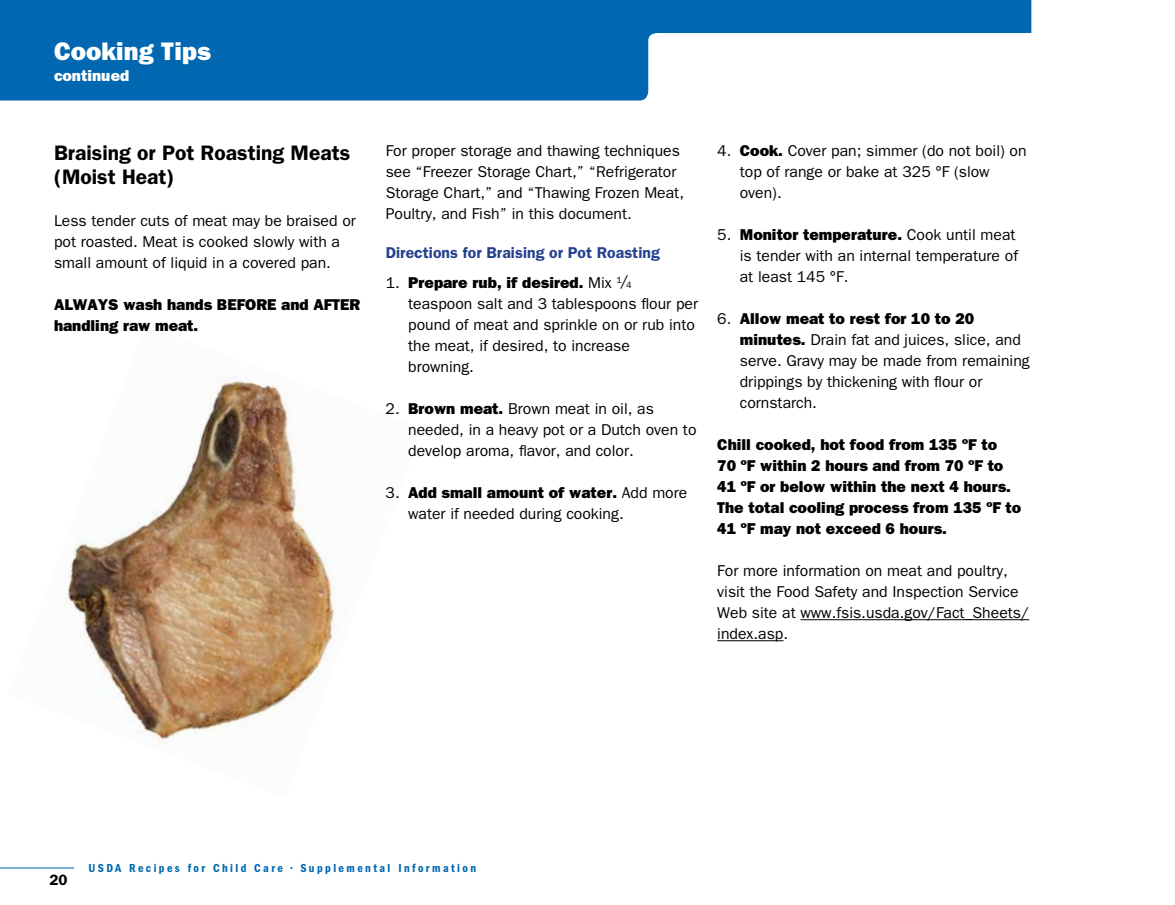
<style>
.page{position:relative;width:1175px;height:905px;background:#fff}
.page>*{position:absolute;margin:0;border:0;box-sizing:border-box;transform-origin:0 0}
.t1{font:800 25.5px "Franklin Gothic";color:#fff}
.t2{font:600 21px/24px "Franklin Gothic";color:#000}
.t3{font:15.75px/21px "Franklin Gothic";color:#000}
.t4{font:800 15.75px/21px "Franklin Gothic";color:#000}
.t5{font:600 15.75px "Franklin Gothic";letter-spacing:.005em;color:#25408f}
.t6{font:800 15.75px "Franklin Gothic";color:#fff}
.t7{font:600 15px "Franklin Gothic";color:#000}
.t8{font:600 condensed 12px "Franklin Gothic";letter-spacing:.2em;color:#0067b0}
.s1{font-weight:800}
.s2{font-size:9.15px}
</style>
<div class="page">
<svg style="left:0;top:0;width:1031px;height:101px;fill:#0067b0"></svg>
<hr style="left:0;top:867px;width:74px;height:1px;background:#0067b0">
<img style="left:67px;top:376px;width:274px;height:369px">
<hr style="left:800px;top:619px;width:229px;height:1px;background:#000">
<hr style="left:717px;top:640px;width:66px;height:1px;background:#000">
<h1 class="t1" style="left:54px;top:36px;width:158px">Cooking Tips</h1>
<p class="t6" style="left:54px;top:66px;width:77px">continued</p>
<h2 class="t2" style="left:54px;top:141px;width:298px">Braising or Pot Roasting Meats (Moist Heat)</h2>
<p class="t3" style="left:54px;top:210px;width:303px">Less tender cuts of meat may be braised or pot roasted. Meat is cooked slowly with a small amount of liquid in a covered pan.</p>
<p class="t4" style="left:54px;top:294px;width:308px">ALWAYS wash hands BEFORE and AFTER handling raw meat.</p>
<p class="t3" style="left:386px;top:140px;width:300px">For proper storage and thawing techniques see “Freezer Storage Chart,” “Refrigerator Storage Chart,” and “Thawing Frozen Meat, Poultry, and Fish” in this document.</p>
<p class="t5" style="left:386px;top:243px;width:276px">Directions for Braising or Pot Roasting</p>
<p class="t3" style="left:408px;top:272px;width:291px;text-indent:-22px">1. <span class="s1">Prepare rub, if desired.</span> Mix <sup>1</sup>/<span class="s2">4 </span>teaspoon salt and 3 tablespoons flour per pound of meat and sprinkle on or rub into the meat, if desired, to increase browning.</p>
<p class="t3" style="left:408px;top:398px;width:290px;text-indent:-23px">2. <span class="s1">Brown meat.</span> Brown meat in oil, as needed, in a heavy pot or a Dutch oven to develop aroma, flavor, and color.</p>
<p class="t3" style="left:408px;top:482px;width:281px;text-indent:-23px">3. <span class="s1">Add small amount of water.</span> Add more water if needed during cooking.</p>
<p class="t3" style="left:740px;top:140px;width:288px;text-indent:-23px">4. <span class="s1">Cook.</span> Cover pan; simmer (do not boil) on top of range or bake at 325 °F (slow oven).</p>
<p class="t3" style="left:740px;top:224px;width:280px;text-indent:-23px">5. <span class="s1">Monitor temperature.</span> Cook until meat is tender with an internal temperature of at least 145 °F.</p>
<p class="t3" style="left:740px;top:308px;width:291px;text-indent:-23px">6. <span class="s1">Allow meat to rest for 10 to 20 minutes.</span> Drain fat and juices, slice, and serve. Gravy may be made from remaining drippings by thickening with flour or cornstarch.</p>
<p class="t4" style="left:717px;top:434px;width:305px">Chill cooked, hot food from 135 ºF to<br>70 ºF within 2 hours and from 70 ºF to 41 ºF or below within the next 4 hours.<br>The total cooling process from 135 ºF to 41 ºF may not exceed 6 hours.</p>
<p class="t3" style="left:717px;top:560px;width:313px">For more information on meat and poultry, visit the Food Safety and Inspection Service Web site at www.fsis.usda.gov/Fact_Sheets/ index.asp.</p>
<p class="t7" style="left:50px;top:870px;width:20px">20</p>
<p class="t8" style="left:88px;top:861px;width:389px">USDA Recipes for Child Care • Supplemental Information</p>
</div>
